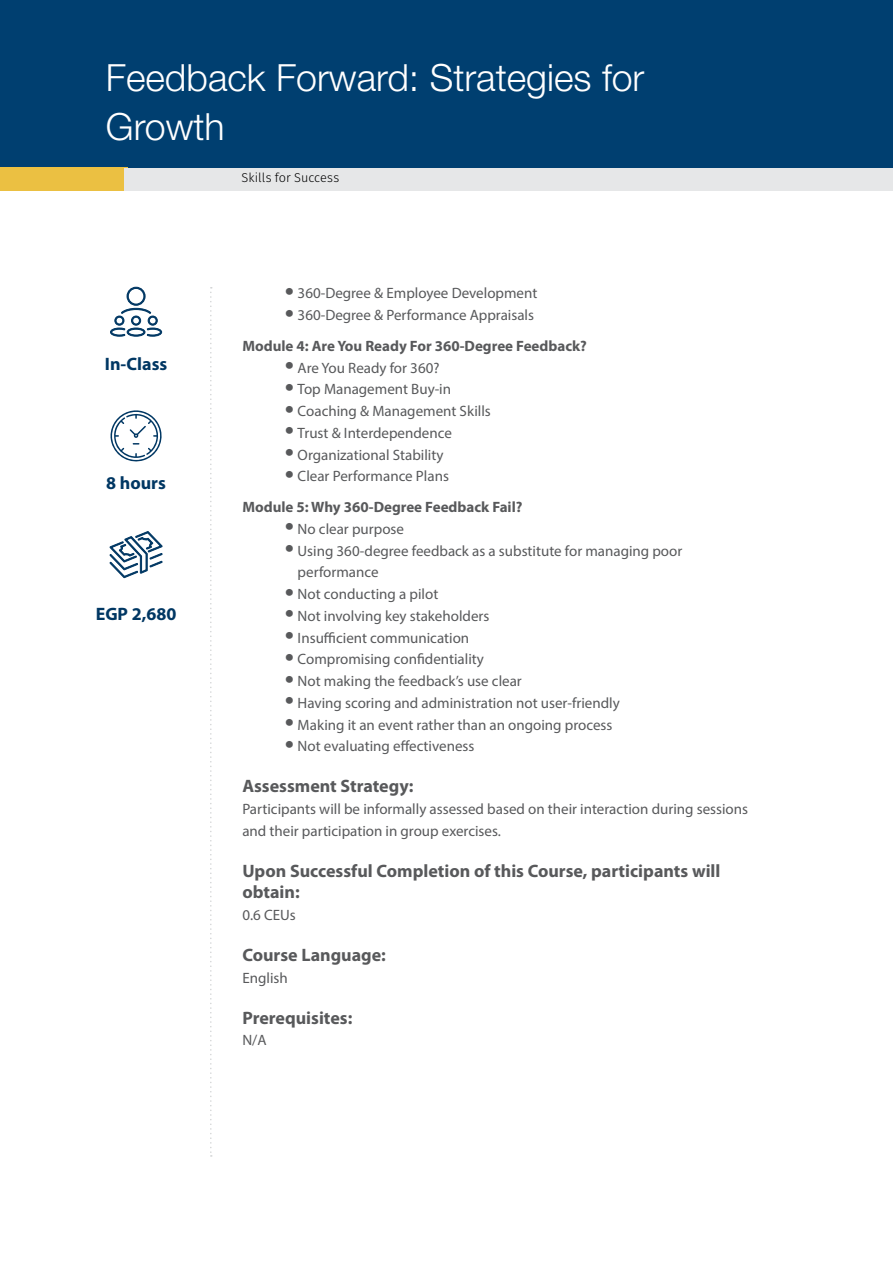
<style>
.page{position:relative;width:893px;height:1263px;background:#fff}
.page>*{position:absolute;margin:0;border:0;box-sizing:border-box;transform-origin:0 0}
.t1{font:300 37.5px/49.5px "Helvetica Neue LT Std";color:#fff}
.t2{font:700 18px/21.8px "Myriad Pro";color:#58595b}
.t3{font:700 18px "Myriad Pro";color:#003763}
.t4{font:15px/21.8px "Myriad Pro";color:#58595b}
.t5{font:700 15px/30.8px "Myriad Pro";color:#58595b}
.t6{font:300 12.75px "Fira Sans";color:#000}
.s1{font-size:33px}
.s2{font-weight:400;font-size:33px}
.s3{font-weight:400}
</style>
<div class="page">
<div style="left:0;top:0;width:893px;height:168px;background:#003f70"></div>
<div style="left:0;top:168px;width:128px;height:23px;background:#ebc042"></div>
<div style="left:124px;top:168px;width:769px;height:22px;background:#e6e7e8"></div>
<svg style="left:210px;top:287px;width:2px;height:870px"></svg>
<svg style="left:110px;top:287px;width:52px;height:50px"></svg>
<svg style="left:109px;top:531px;width:54px;height:47px"></svg>
<svg style="left:111px;top:410px;width:51px;height:52px"></svg>
<h1 class="t1" style="left:106px;top:52px;width:540px">Feedback Forward: Strategies for<br>Growth</h1>
<p class="t3" style="left:105px;top:353px;width:64px">In-Class</p>
<p class="t3" style="left:106px;top:472px;width:61px">8 hours</p>
<p class="t3" style="left:96px;top:602px;width:82px">EGP 2,680</p>
<p class="t6" style="left:242px;top:169px;width:99px">Skills for Success</p>
<p class="t4" style="left:285px;top:282px;width:254px"><span class="s1">•</span> 360-Degree &amp; Employee Development</p>
<p class="t5" style="left:242px;top:299px;width:346px;text-indent:43px"><span class="s2">•</span> <span class="s3">360-Degree &amp; Performance Appraisals<br></span>Module 4: Are You Ready For 360-Degree Feedback?</p>
<p class="t4" style="left:285px;top:356px;width:156px"><span class="s1">•</span> Are You Ready for 360?</p>
<p class="t4" style="left:285px;top:378px;width:168px"><span class="s1">•</span> Top Management Buy-in</p>
<p class="t4" style="left:285px;top:400px;width:207px"><span class="s1">•</span> Coaching &amp; Management Skills</p>
<p class="t4" style="left:285px;top:422px;width:168px"><span class="s1">•</span> Trust &amp; Interdependence</p>
<p class="t4" style="left:285px;top:443px;width:160px"><span class="s1">•</span> Organizational Stability</p>
<p class="t5" style="left:242px;top:460px;width:282px;text-indent:43px"><span class="s2">•</span> <span class="s3">Clear Performance Plans<br></span>Module 5: Why 360-Degree Feedback Fail?</p>
<p class="t4" style="left:285px;top:518px;width:121px"><span class="s1">•</span> No clear purpose</p>
<p class="t4" style="left:298px;top:539px;width:386px;text-indent:-13px"><span class="s1">•</span> Using 360-degree feedback as a substitute for managing poor performance</p>
<p class="t4" style="left:285px;top:583px;width:155px"><span class="s1">•</span> Not conducting a pilot</p>
<p class="t4" style="left:285px;top:605px;width:206px"><span class="s1">•</span> Not involving key stakeholders</p>
<p class="t4" style="left:285px;top:626px;width:186px"><span class="s1">•</span> Insufficient communication</p>
<p class="t4" style="left:285px;top:648px;width:201px"><span class="s1">•</span> Compromising confidentiality</p>
<p class="t4" style="left:285px;top:670px;width:238px"><span class="s1">•</span> Not making the feedback’s use clear</p>
<p class="t4" style="left:285px;top:692px;width:336px"><span class="s1">•</span> Having scoring and administration not user-friendly</p>
<p class="t4" style="left:285px;top:713px;width:329px"><span class="s1">•</span> Making it an event rather than an ongoing process</p>
<p class="t4" style="left:285px;top:735px;width:191px"><span class="s1">•</span> Not evaluating effectiveness</p>
<p class="t2" style="left:242px;top:775px;width:173px">Assessment Strategy:</p>
<p class="t4" style="left:242px;top:798px;width:507px">Participants will be informally assessed based on their interaction during sessions and their participation in group exercises.</p>
<p class="t2" style="left:242px;top:859px;width:480px">Upon Successful Completion of this Course, participants will obtain:</p>
<p class="t4" style="left:242px;top:904px;width:55px">0.6 CEUs</p>
<p class="t2" style="left:242px;top:943px;width:145px">Course Language:</p>
<p class="t4" style="left:242px;top:967px;width:47px">English</p>
<p class="t2" style="left:242px;top:1006px;width:112px">Prerequisites:</p>
<p class="t4" style="left:242px;top:1029px;width:26px">N/A</p>
</div>
